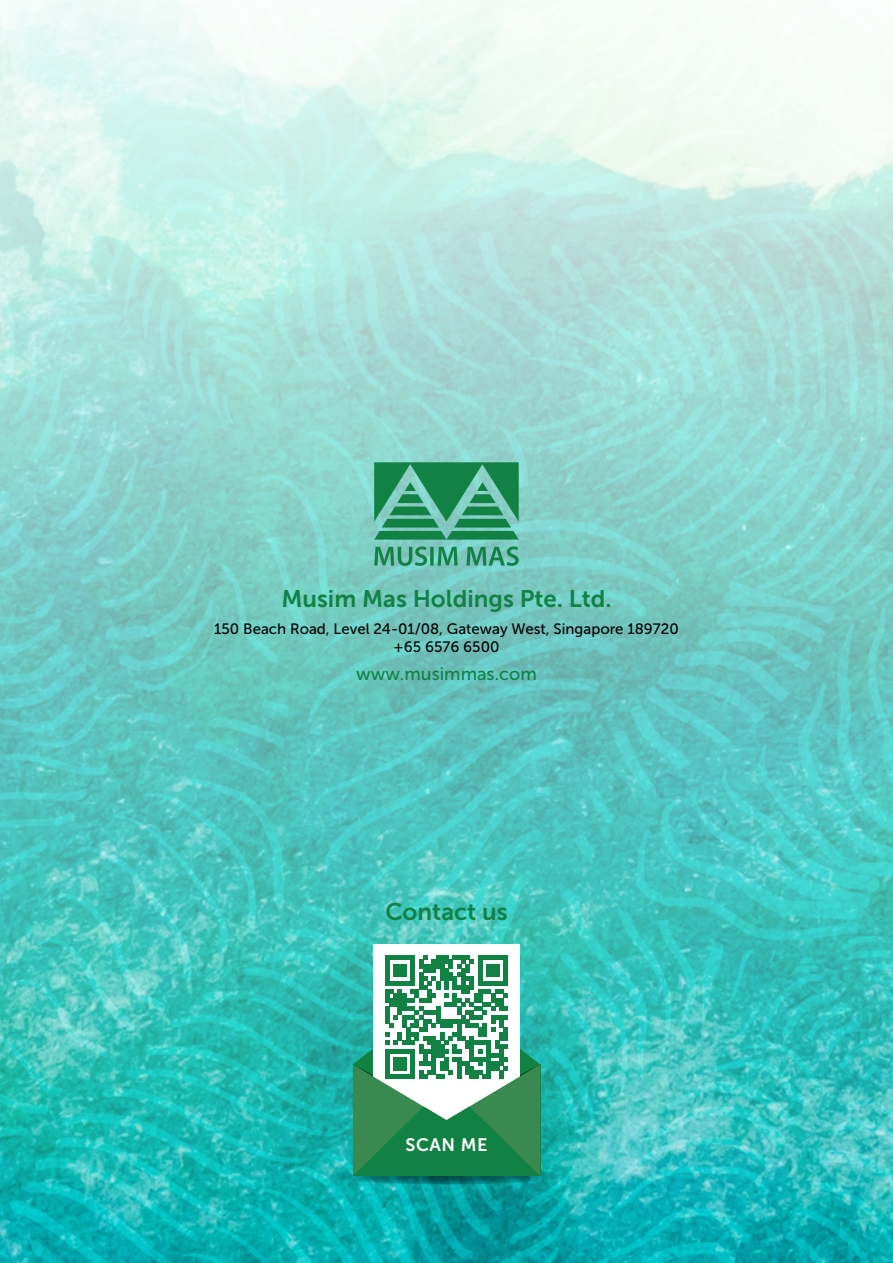
<style>
.page{position:relative;width:893px;height:1263px;background:#fff}
.page>*{position:absolute;margin:0;border:0;box-sizing:border-box;transform-origin:0 0}
.t1{font:24px "Museo Sans 700";color:#118144}
.t2{font:18px "Museo Sans 500";color:#118144}
.t3{font:18px "Museo Sans 700";letter-spacing:.03em;color:#fff}
.t4{font:15px/18px "Museo Sans 500";color:#000;text-align:center}
</style>
<div class="page">
<img style="left:0;top:0;width:893px;height:1263px">
<svg style="left:327px;top:1167px;width:239px;height:17px;background:#057b7a"></svg>
<svg style="left:374px;top:462px;width:145px;height:104px;background:#40a07a"></svg>
<div style="left:373px;top:944px;width:146px;height:186px;background:#fff"></div>
<svg style="left:353px;top:955px;width:187px;height:221px"></svg>
<h1 class="t1" style="left:281px;top:586px;width:332px">Musim Mas Holdings Pte. Ltd.</h1>
<p class="t4" style="left:214px;top:620px;width:466px">150 Beach Road, Level 24-01/08, Gateway West, Singapore 189720 +65 6576 6500</p>
<p class="t2" style="left:356px;top:664px;width:182px">www.musimmas.com</p>
<h1 class="t1" style="left:385px;top:898px;width:124px">Contact us</h1>
<p class="t3" style="left:406px;top:1135px;width:83px">SCAN ME</p>
</div>
